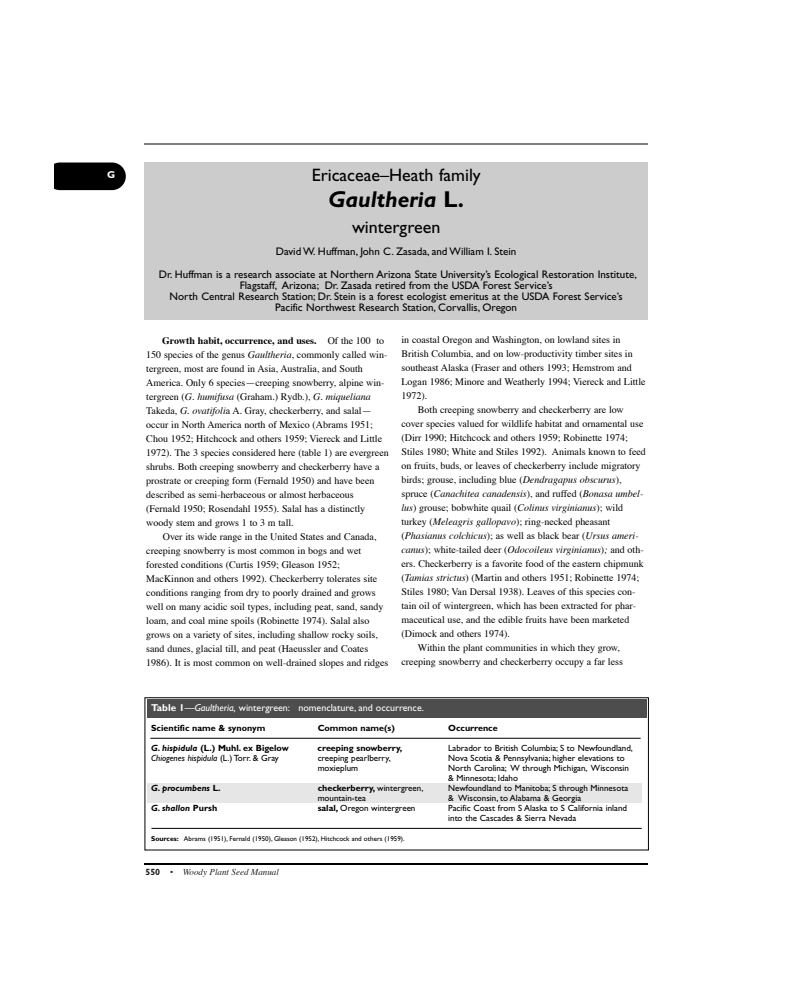
<style>
.page{position:relative;width:792px;height:1008px;background:#fff}
.page>*{position:absolute;margin:0;border:0;box-sizing:border-box;transform-origin:0 0}
.t1{font:italic 700 23px "Gill Sans";color:#000}
.t2{font:18px "Gill Sans";color:#000}
.t3{font:11px/11px "Gill Sans";color:#000;text-align:center}
.t4{font:10px/14px "Times";color:#000}
.t5{font:italic 10px "Times";color:#000}
.t6{font:10px "Gill Sans";color:#fff}
.t7{font:700 10px "Gill Sans";color:#fff}
.t8{font:9px/10px "Gill Sans";color:#000}
.t9{font:700 9px "Gill Sans";color:#000}
.t10{font:italic 9px "Gill Sans";color:#000}
.t11{font:italic 700 9px "Gill Sans";color:#000}
.t12{font:italic 9px "Times";color:#231f20}
.t13{font:7px "Gill Sans";color:#000}
.s1{font-style:normal}
.s2{font-weight:700}
.s3{font-style:italic}
.s4{font-weight:400}
.s5{font-family:"Gill Sans";font-weight:700;font-style:normal}
.s6{font-family:"Gill Sans";font-style:normal}
</style>
<div class="page">
<hr style="left:144px;top:144px;width:504px;height:1px;background:#000">
<hr style="left:144px;top:864px;width:504px;height:1px;background:#000">
<div style="left:54px;top:163px;width:72px;height:27px;background:#000"></div>
<div style="left:144px;top:162px;width:504px;height:158px;background:#ccc"></div>
<div style="left:148px;top:783px;width:494px;height:20px;background:#e6e6e6"></div>
<div style="left:147px;top:699px;width:500px;height:19px;background:#4d4d4d"></div>
<hr style="left:150px;top:738px;width:491px;height:1px;background:#000">
<hr style="left:151px;top:828px;width:491px;height:1px;background:#000">
<p class="t7" style="left:107px;top:171px;width:10px">G</p>
<h2 class="t2" style="left:312px;top:169px;width:170px">Ericaceae–Heath family</h2>
<h1 class="t1" style="left:328px;top:191px;width:137px">Gaultheria <span class="s1">L.</span></h1>
<h2 class="t2" style="left:352px;top:221px;width:90px">wintergreen</h2>
<p class="t3" style="left:159px;top:241px;width:480px;line-height:23px">David W. Huffman, John C. Zasada, and William I. Stein<br>Dr. Huffman is a research associate at Northern Arizona State University’s Ecological Restoration Institute,</p>
<p class="t3" style="left:170px;top:281px;width:455px">Flagstaff, Arizona; Dr. Zasada retired from the USDA Forest Service’s<br>North Central Research Station; Dr. Stein is a forest ecologist emeritus at the USDA Forest Service’s<br>Pacific Northwest Research Station, Corvallis, Oregon</p>
<p class="t4" style="left:146px;top:334px;width:244px;text-indent:16px"><span class="s2">Growth habit, occurrence, and uses.</span> Of the 100 to 150 species of the genus <span class="s3">Gaultheria</span>, commonly called win&shy;tergreen, most are found in Asia, Australia, and South America. Only 6 species—creeping snowberry, alpine win&shy;tergreen (<span class="s3">G</span>. <span class="s3">humifusa</span> (Graham.) Rydb.), <span class="s3">G</span>. <span class="s3">miqueliana </span>Takeda, <span class="s3">G. ovatifoli</span>a A. Gray, checkerberry, and salal— occur in North America north of Mexico (Abrams 1951; Chou 1952; Hitchcock and others 1959; Viereck and Little 1972). The 3 species considered here (table 1) are evergreen shrubs. Both creeping snowberry and checkerberry have a prostrate or creeping form (Fernald 1950) and have been described as semi-herbaceous or almost herbaceous (Fernald 1950; Rosendahl 1955). Salal has a distinctly woody stem and grows 1 to 3 m tall.</p>
<p class="t4" style="left:146px;top:530px;width:244px;text-indent:16px">Over its wide range in the United States and Canada, creeping snowberry is most common in bogs and wet forested conditions (Curtis 1959; Gleason 1952; MacKinnon and others 1992). Checkerberry tolerates site conditions ranging from dry to poorly drained and grows well on many acidic soil types, including peat, sand, sandy loam, and coal mine spoils (Robinette 1974). Salal also grows on a variety of sites, including shallow rocky soils, sand dunes, glacial till, and peat (Haeussler and Coates 1986). It is most common on well-drained slopes and ridges</p>
<p class="t4" style="left:402px;top:334px;width:221px">in coastal Oregon and Washington, on lowland sites in</p>
<p class="t4" style="left:402px;top:348px;width:233px">British Columbia, and on low-productivity timber sites in</p>
<p class="t4" style="left:402px;top:362px;width:232px">southeast Alaska (Fraser and others 1993; Hemstrom and</p>
<p class="t4" style="left:402px;top:376px;width:246px">Logan 1986; Minore and Weatherly 1994; Viereck and Little</p>
<p class="t4" style="left:402px;top:390px;width:27px">1972).</p>
<p class="t4" style="left:418px;top:404px;width:207px">Both creeping snowberry and checkerberry are low</p>
<p class="t4" style="left:402px;top:418px;width:243px">cover species valued for wildlife habitat and ornamental use</p>
<p class="t4" style="left:402px;top:432px;width:228px">(Dirr 1990; Hitchcock and others 1959; Robinette 1974;</p>
<p class="t4" style="left:402px;top:446px;width:246px">Stiles 1980; White and Stiles 1992). Animals known to feed</p>
<p class="t4" style="left:402px;top:460px;width:241px">on fruits, buds, or leaves of checkerberry include migratory</p>
<p class="t4" style="left:402px;top:474px;width:222px">birds; grouse, including blue (<span class="s3">Dendragapus obscurus</span>),</p>
<p class="t5" style="left:402px;top:490px;width:243px"><span class="s1">spruce (</span>Canachitea canadensis<span class="s1">), and ruffed (</span>Bonasa umbel-</p>
<p class="t4" style="left:402px;top:502px;width:223px"><span class="s3">lus</span>) grouse; bobwhite quail (<span class="s3">Colinus virginianus</span>); wild</p>
<p class="t4" style="left:402px;top:516px;width:210px">turkey (<span class="s3">Meleagris gallopavo</span>); ring-necked pheasant</p>
<p class="t5" style="left:402px;top:532px;width:239px"><span class="s1">(</span>Phasianus colchicus<span class="s1">); as well as black bear (</span>Ursus ameri-</p>
<p class="t5" style="left:402px;top:546px;width:244px">canus<span class="s1">); white-tailed deer (</span>Odocoileus virginianus<span class="s1">)</span>; <span class="s1">and oth-</span></p>
<p class="t4" style="left:402px;top:558px;width:244px">ers. Checkerberry is a favorite food of the eastern chipmunk</p>
<p class="t4" style="left:402px;top:572px;width:239px">(<span class="s3">Tamias strictus</span>) (Martin and others 1951; Robinette 1974;</p>
<p class="t4" style="left:402px;top:586px;width:236px">Stiles 1980; Van Dersal 1938). Leaves of this species con-</p>
<p class="t4" style="left:402px;top:600px;width:236px">tain oil of wintergreen, which has been extracted for phar-</p>
<p class="t4" style="left:402px;top:614px;width:229px">maceutical use, and the edible fruits have been marketed</p>
<p class="t4" style="left:402px;top:628px;width:110px">(Dimock and others 1974).</p>
<p class="t4" style="left:418px;top:642px;width:203px">Within the plant communities in which they grow,</p>
<p class="t4" style="left:402px;top:656px;width:223px">creeping snowberry and checkerberry occupy a far less</p>
<p class="t6" style="left:151px;top:704px;width:274px"><span class="s2">Table 1</span>—<span class="s3">Gaultheria,</span> wintergreen: nomenclature, and occurrence.</p>
<p class="t9" style="left:151px;top:725px;width:116px">Scientific name &amp; synonym</p>
<p class="t9" style="left:318px;top:725px;width:79px">Common name(s)</p>
<p class="t9" style="left:448px;top:725px;width:51px">Occurrence</p>
<p class="t9" style="left:151px;top:745px;width:139px"><span class="s3">G. hispidula</span> (L.) Muhl. ex Bigelow</p>
<p class="t9" style="left:318px;top:745px;width:86px">creeping snowberry,</p>
<p class="t8" style="left:448px;top:744px;width:186px">Labrador to British Columbia; S to Newfoundland,</p>
<p class="t10" style="left:151px;top:755px;width:129px">Chiogenes hispidula <span class="s1">(L.) Torr. &amp; Gray</span></p>
<p class="t8" style="left:318px;top:754px;width:74px">creeping pearlberry,</p>
<p class="t8" style="left:448px;top:754px;width:178px">Nova Scotia &amp; Pennsylvania; higher elevations to</p>
<p class="t8" style="left:318px;top:764px;width:42px">moxieplum</p>
<p class="t8" style="left:448px;top:764px;width:182px">North Carolina; W through Michigan, Wisconsin &amp; Minnesota; Idaho</p>
<p class="t11" style="left:151px;top:785px;width:71px">G. procumbens <span class="s1">L.</span></p>
<p class="t9" style="left:318px;top:785px;width:107px">checkerberry, <span class="s4">wintergreen,</span></p>
<p class="t8" style="left:448px;top:784px;width:182px">Newfoundland to Manitoba; S through Minnesota</p>
<p class="t8" style="left:318px;top:794px;width:50px">mountain-tea</p>
<p class="t8" style="left:448px;top:794px;width:135px">&amp; Wisconsin, to Alabama &amp; Georgia</p>
<p class="t11" style="left:151px;top:805px;width:68px">G. shallon <span class="s1">Pursh</span></p>
<p class="t8" style="left:318px;top:804px;width:99px"><span class="s2">salal,</span> Oregon wintergreen</p>
<p class="t8" style="left:448px;top:804px;width:180px">Pacific Coast from S Alaska to S California inland into the Cascades &amp; Sierra Nevada</p>
<p class="t13" style="left:151px;top:836px;width:255px"><span class="s2">Sources:</span> Abrams (1951), Fernald (1950), Gleason (1952), Hitchcock and others (1959).</p>
<p class="t12" style="left:145px;top:868px;width:135px"><span class="s5">550</span> <span class="s6">•</span> Woody Plant Seed Manual</p>
</div>
